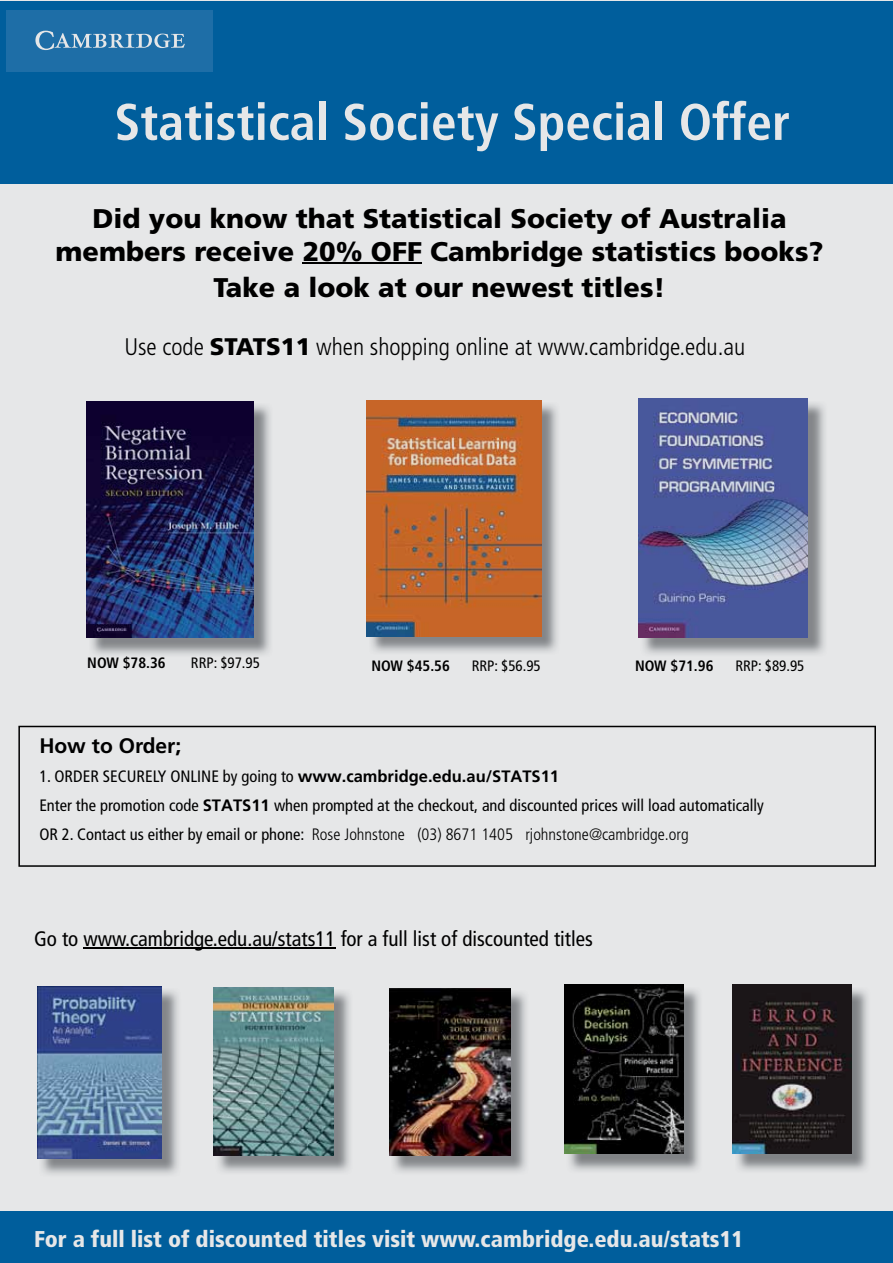
<style>
.page{position:relative;width:893px;height:1263px;background:#e6e7e8}
.page>*{position:absolute;margin:0;border:0;box-sizing:border-box;transform-origin:0 0}
.t1{font:700 condensed 51.45px "Frutiger LT Std";color:#fff}
.t2{font:900 27px/32.4px "Frutiger LT Std";color:#000;text-align:center}
.t3{font:300 condensed 24px "Frutiger LT Std";color:#000}
.t4{font:900 condensed 22.8px "Frutiger LT Std";color:#fff}
.t5{font:condensed 21px "Frutiger LT Std";color:#000}
.t6{font:700 21px "Frutiger LT Std";color:#000}
.t7{font:condensed 16.5px/28.8px "Frutiger";color:#000}
.t8{font:300 condensed 16.5px "Frutiger LT Std";color:#000}
.t9{font:condensed 15px "Frutiger LT Std";color:#000}
.t10{font:700 condensed 15px "Frutiger LT Std";color:#000}
.s1{font-weight:900;font-stretch:normal}
.s2{font-family:"Frutiger LT Std";font-weight:700;font-stretch:normal}
.s3{font-family:"Frutiger";font-weight:400}
</style>
<div class="page">
<svg style="left:18px;top:726px;width:858px;height:141px"></svg>
<hr style="left:303px;top:263px;width:119px;height:1px;background:#000">
<div style="left:0;top:1px;width:893px;height:183px;background:#005e9c"></div>
<div style="left:6px;top:10px;width:207px;height:62px;background:#1e6ea7"></div>
<svg style="left:35px;top:31px;width:150px;height:19px"></svg>
<div style="left:0;top:1211px;width:893px;height:52px;background:#005e9c"></div>
<img style="left:643px;top:403px;width:182px;height:251px">
<img style="left:638px;top:399px;width:170px;height:239px">
<img style="left:91px;top:405px;width:179px;height:250px">
<img style="left:87px;top:401px;width:167px;height:237px">
<img style="left:369px;top:402px;width:188px;height:250px">
<img style="left:367px;top:400px;width:174px;height:236px">
<img style="left:216px;top:990px;width:134px;height:182px">
<img style="left:213px;top:987px;width:120px;height:168px">
<img style="left:40px;top:990px;width:138px;height:184px">
<img style="left:37px;top:986px;width:125px;height:172px">
<img style="left:393px;top:990px;width:133px;height:182px">
<img style="left:389px;top:988px;width:121px;height:168px">
<img style="left:569px;top:987px;width:131px;height:184px">
<img style="left:564px;top:985px;width:119px;height:169px">
<hr style="left:83px;top:947px;width:253px;height:1px;background:#000">
<img style="left:737px;top:987px;width:131px;height:184px">
<img style="left:733px;top:985px;width:118px;height:169px">
<h1 class="t1" style="left:115px;top:92px;width:677px">Statistical Society Special Offer</h1>
<h2 class="t2" style="left:56px;top:203px;width:769px">Did you know that Statistical Society of Australia members receive 20% OFF Cambridge statistics books?</h2>
<h2 class="t2" style="left:214px;top:271px;width:453px">Take a look at our newest titles!</h2>
<h3 class="t3" style="left:124px;top:333px;width:622px">Use code <span class="s1">STATS11</span> when shopping online at www.cambridge.edu.au</h3>
<p class="t10" style="left:87px;top:653px;width:80px">NOW $78.36</p>
<p class="t9" style="left:191px;top:654px;width:71px">RRP: $97.95</p>
<p class="t10" style="left:371px;top:657px;width:80px">NOW $45.56</p>
<p class="t9" style="left:472px;top:657px;width:71px">RRP: $56.95</p>
<p class="t10" style="left:635px;top:657px;width:80px">NOW $71.96</p>
<p class="t9" style="left:735px;top:657px;width:71px">RRP: $89.95</p>
<p class="t6" style="left:39px;top:734px;width:143px">How to Order;</p>
<p class="t7" style="left:39px;top:762px;width:726px">1. ORDER SECURELY ONLINE by going to <span class="s2">www.cambridge.edu.au/STATS11<br></span>Enter the promotion code <span class="s2">STATS11</span> when prompted at the checkout, and discounted prices will load automatically</p>
<p class="t8" style="left:39px;top:825px;width:651px"><span class="s3">OR 2. Contact us either by email or phone:</span> Rose Johnstone (03) 8671 1405 rjohnstone@cambridge.org</p>
<p class="t5" style="left:34px;top:926px;width:560px">Go to www.cambridge.edu.au/stats11 for a full list of discounted titles</p>
<h3 class="t4" style="left:34px;top:1225px;width:711px">For a full list of discounted titles visit www.cambridge.edu.au/stats11</h3>
</div>
